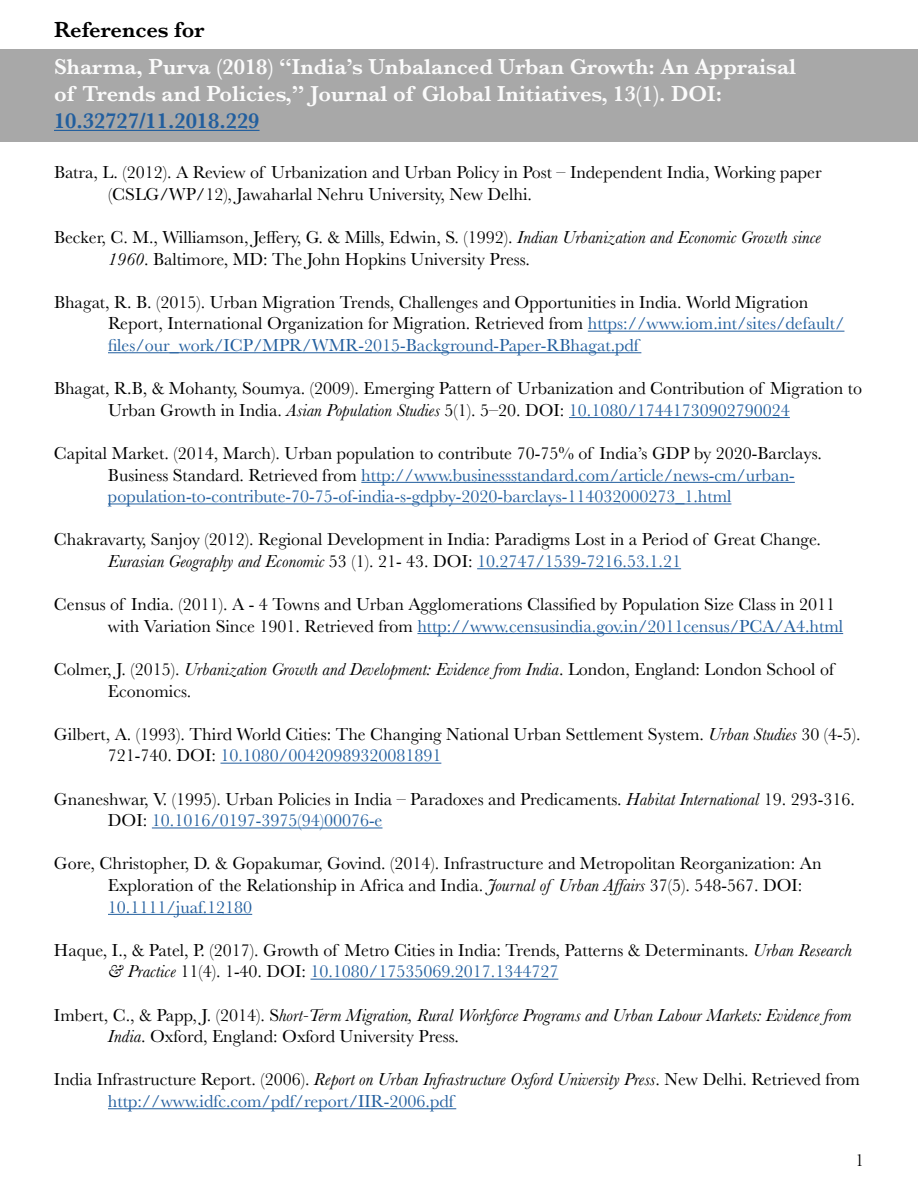
<style>
.page{position:relative;width:918px;height:1188px;background:#fff}
.page>*{position:absolute;margin:0;border:0;box-sizing:border-box;transform-origin:0 0}
.t1{font:600 22.5px/27px "Baskerville";color:#fbfbfb}
.t2{font:600 22.5px "Baskerville";color:#215e9e}
.t3{font:600 22.5px "Baskerville";color:#000}
.t4{font:18px/21.6px "Baskerville";color:#000}
.t5{font:18px/21.6px "Baskerville";color:#215e9e}
.t6{font:italic 18px/21.6px "Baskerville";color:#000}
.s1{font-style:italic}
.s2{color:#215e9e}
.s3{color:#000}
.s4{font-style:normal}
</style>
<div class="page">
<div style="left:0;top:50px;width:918px;height:92px;background:#a8a8a8"></div>
<hr style="left:54px;top:130px;width:206px;height:1px;background:#215e9e">
<hr style="left:588px;top:331px;width:256px;height:1px;background:#215e9e">
<hr style="left:108px;top:352px;width:533px;height:1px;background:#215e9e">
<hr style="left:569px;top:417px;width:221px;height:1px;background:#215e9e">
<hr style="left:361px;top:482px;width:434px;height:1px;background:#215e9e">
<hr style="left:108px;top:504px;width:623px;height:1px;background:#215e9e">
<hr style="left:477px;top:568px;width:204px;height:1px;background:#215e9e">
<hr style="left:417px;top:633px;width:426px;height:1px;background:#215e9e">
<hr style="left:220px;top:763px;width:221px;height:1px;background:#215e9e">
<hr style="left:152px;top:828px;width:231px;height:1px;background:#215e9e">
<hr style="left:108px;top:914px;width:144px;height:1px;background:#215e9e">
<hr style="left:310px;top:979px;width:248px;height:1px;background:#215e9e">
<hr style="left:108px;top:1108px;width:348px;height:1px;background:#215e9e">
<p class="t3" style="left:54px;top:14px;width:152px">References for</p>
<p class="t1" style="left:54px;top:53px;width:744px">Sharma, Purva (2018) “India’s Unbalanced Urban Growth: An Appraisal of Trends and Policies,” Journal of Global Initiatives, 13(1). DOI:</p>
<p class="t2" style="left:54px;top:105px;width:207px">10.32727/11.2018.229</p>
<p class="t4" style="left:108px;top:162px;width:715px;text-indent:-54px">Batra, L. (2012). A Review of Urbanization and Urban Policy in Post – Independent India, Working paper (CSLG/WP/12), Jawaharlal Nehru University, New Delhi.</p>
<p class="t4" style="left:108px;top:227px;width:715px;text-indent:-54px">Becker, C. M., Williamson, Jeffery, G. &amp; Mills, Edwin, S. (1992). <span class="s1">Indian Urbanization and Economic Growth since<br>1960</span>. Baltimore, MD: The John Hopkins University Press.</p>
<p class="t4" style="left:108px;top:291px;width:738px;text-indent:-54px">Bhagat, R. B. (2015). Urban Migration Trends, Challenges and Opportunities in India. World Migration<br>Report, International Organization for Migration. Retrieved from <span class="s2">https://www.iom.int/sites/default/ files/our_work/ICP/MPR/WMR-2015-Background-Paper-RBhagat.pdf</span></p>
<p class="t4" style="left:108px;top:378px;width:756px;text-indent:-54px">Bhagat, R.B, &amp; Mohanty, Soumya. (2009). Emerging Pattern of Urbanization and Contribution of Migration to<br>Urban Growth in India. <span class="s1">Asian Population Studies</span> 5(1). 5–20. DOI: <span class="s2">10.1080/17441730902790024</span></p>
<p class="t5" style="left:108px;top:443px;width:715px;text-indent:-54px"><span class="s3">Capital Market. (2014, March). Urban population to contribute 70-75% of India’s GDP by 2020-Barclays.<br>Business Standard. Retrieved from</span> http://www.businessstandard.com/article/news-cm/urban&shy;population-to-contribute-70-75-of-india-s-gdpby-2020-barclays-114032000273_1.html</p>
<p class="t4" style="left:108px;top:529px;width:714px;text-indent:-54px">Chakravarty, Sanjoy (2012). Regional Development in India: Paradigms Lost in a Period of Great Change.<br><span class="s1">Eurasian Geography and Economic</span> 53 (1). 21- 43. DOI: <span class="s2">10.2747/1539-7216.53.1.21</span></p>
<p class="t4" style="left:108px;top:594px;width:737px;text-indent:-54px">Census of India. (2011). A - 4 Towns and Urban Agglomerations Classified by Population Size Class in 2011 with Variation Since 1901. Retrieved from <span class="s2">http://www.censusindia.gov.in/2011census/PCA/A4.html</span></p>
<p class="t4" style="left:108px;top:659px;width:727px;text-indent:-54px">Colmer, J. (2015). <span class="s1">Urbanization Growth and Development: Evidence from India</span>. London, England: London School of<br>Economics.</p>
<p class="t4" style="left:108px;top:723px;width:754px;text-indent:-54px">Gilbert, A. (1993). Third World Cities: The Changing National Urban Settlement System. <span class="s1">Urban Studies</span> 30 (4-5).<br>721-740. DOI: <span class="s2">10.1080/00420989320081891</span></p>
<p class="t4" style="left:108px;top:788px;width:748px;text-indent:-54px">Gnaneshwar, V. (1995). Urban Policies in India – Paradoxes and Predicaments. <span class="s1">Habitat International</span> 19. 293-316.<br>DOI: <span class="s2">10.1016/0197-3975(94)00076-e</span></p>
<p class="t4" style="left:108px;top:853px;width:715px;text-indent:-54px">Gore, Christopher, D. &amp; Gopakumar, Govind. (2014). Infrastructure and Metropolitan Reorganization: An<br>Exploration of the Relationship in Africa and India. <span class="s1">Journal of Urban Affairs</span> 37(5). 548-567. DOI:<br><span class="s2">10.1111/juaf.12180</span></p>
<p class="t4" style="left:108px;top:939px;width:745px;text-indent:-54px">Haque, I., &amp; Patel, P. (2017). Growth of Metro Cities in India: Trends, Patterns &amp; Determinants. <span class="s1">Urban Research &amp; Practice</span> 11(4). 1-40. DOI: <span class="s2">10.1080/17535069.2017.1344727</span></p>
<p class="t6" style="left:108px;top:1004px;width:745px;text-indent:-54px"><span class="s4">Imbert, C., &amp; Papp, J. (2014). S</span>hort-Term Migration, Rural Workforce Programs and Urban Labour Markets: Evidence from<br>India<span class="s4">. Oxford, England: Oxford University Press.</span></p>
<p class="t4" style="left:108px;top:1069px;width:754px;text-indent:-54px">India Infrastructure Report. (2006). <span class="s1">Report on Urban Infrastructure Oxford University Press</span>. New Delhi. Retrieved from <span class="s2">http://www.idfc.com/pdf/report/IIR-2006.pdf</span></p>
<p class="t4" style="left:855px;top:1150px;width:10px">1</p>
</div>
